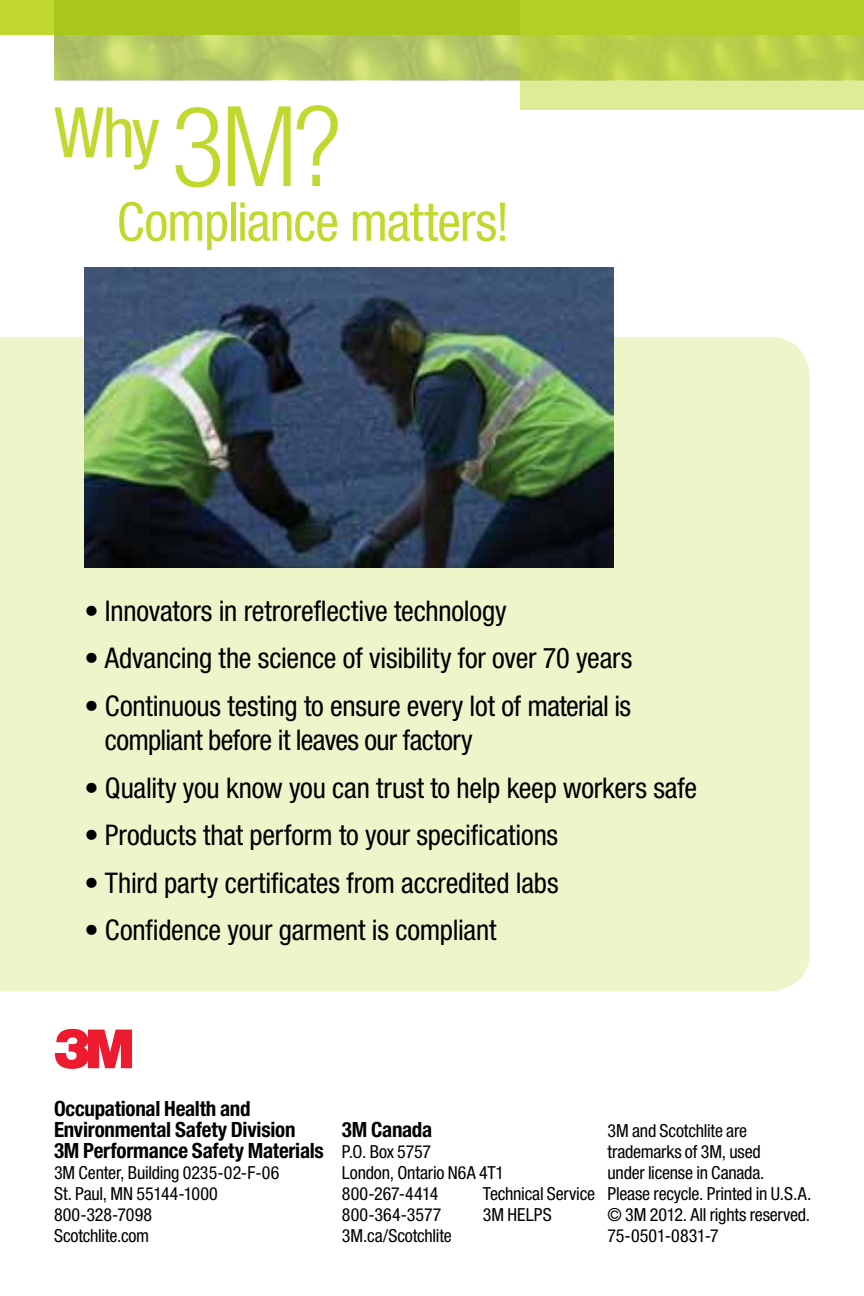
<style>
.page{position:relative;width:864px;height:1296px;background:#fff}
.page>*{position:absolute;margin:0;border:0;box-sizing:border-box;transform-origin:0 0}
.t1{font:300 condensed 111.6px "Helvetica Neue LT Std";color:#c1d82f}
.t2{font:condensed 69.6px "Helvetica Neue LT Std";color:#c1d82f}
.t3{font:54px "Logo 3 Mv 3 tt";color:#ed1b2f}
.t4{font:condensed 53.4px "Helvetica Neue LT Std";letter-spacing:-.02em;color:#c1d82f}
.t5{font:condensed 28.5px/34.5px "Helvetica Neue LT Std";letter-spacing:-.005em;color:#000}
.t6{font:700 condensed 21px/21px "Helvetica Neue LT Std";letter-spacing:-.01em;color:#000}
.t7{font:condensed 18px/21px "Helvetica Neue LT Std";letter-spacing:-.01em;color:#000}
</style>
<div class="page">
<div style="left:0;top:337px;width:810px;height:654px;background:#eff5cb"></div>
<div style="left:0;top:0;width:864px;height:34px;background:#c1d82f"></div>
<svg style="left:54px;top:0;width:467px;height:80px"></svg>
<img style="left:84px;top:268px;width:530px;height:299px">
<svg style="left:521px;top:0;width:343px;height:109px"></svg>
<h2 class="t2" style="left:54px;top:92px;width:107px">Why</h2>
<h1 class="t1" style="left:171px;top:83px;width:172px">3M?</h1>
<h3 class="t4" style="left:117px;top:191px;width:394px">Compliance matters!</h3>
<p class="t5" style="left:84px;top:593px;width:424px">• Innovators in retroreflective technology</p>
<p class="t5" style="left:84px;top:641px;width:550px">• Advancing the science of visibility for over 70 years</p>
<p class="t5" style="left:105px;top:688px;width:528px;text-indent:-21px">• Continuous testing to ensure every lot of material is compliant before it leaves our factory</p>
<p class="t5" style="left:84px;top:770px;width:614px">• Quality you know you can trust to help keep workers safe</p>
<p class="t5" style="left:84px;top:818px;width:475px">• Products that perform to your specifications</p>
<p class="t5" style="left:84px;top:865px;width:476px">• Third party certificates from accredited labs</p>
<p class="t5" style="left:84px;top:913px;width:414px">• Confidence your garment is compliant</p>
<h3 class="t3" style="left:54px;top:1018px;width:80px">3</h3>
<p class="t6" style="left:54px;top:1098px;width:271px">Occupational Health and<br>Environmental Safety Division<br>3M Performance Safety Materials</p>
<p class="t7" style="left:54px;top:1162px;width:227px">3M Center, Building 0235-02-F-06<br>St. Paul, MN 55144-1000<br>800-328-7098<br>Scotchlite.com</p>
<p class="t6" style="left:342px;top:1119px;width:92px">3M Canada</p>
<p class="t7" style="left:342px;top:1141px;width:164px">P.O. Box 5757<br>London, Ontario N6A 4T1<br>800-267-4414</p>
<p class="t7" style="left:483px;top:1183px;width:114px">Technical Service</p>
<p class="t7" style="left:342px;top:1204px;width:101px">800-364-3577</p>
<p class="t7" style="left:483px;top:1204px;width:70px">3M HELPS</p>
<p class="t7" style="left:342px;top:1225px;width:111px">3M.ca/Scotchlite</p>
<p class="t7" style="left:608px;top:1120px;width:205px">3M and Scotchlite are trademarks of 3M, used<br>under license in Canada.<br>Please recycle. Printed in U.S.A. © 3M 2012. All rights reserved.<br>75-0501-0831-7</p>
</div>
